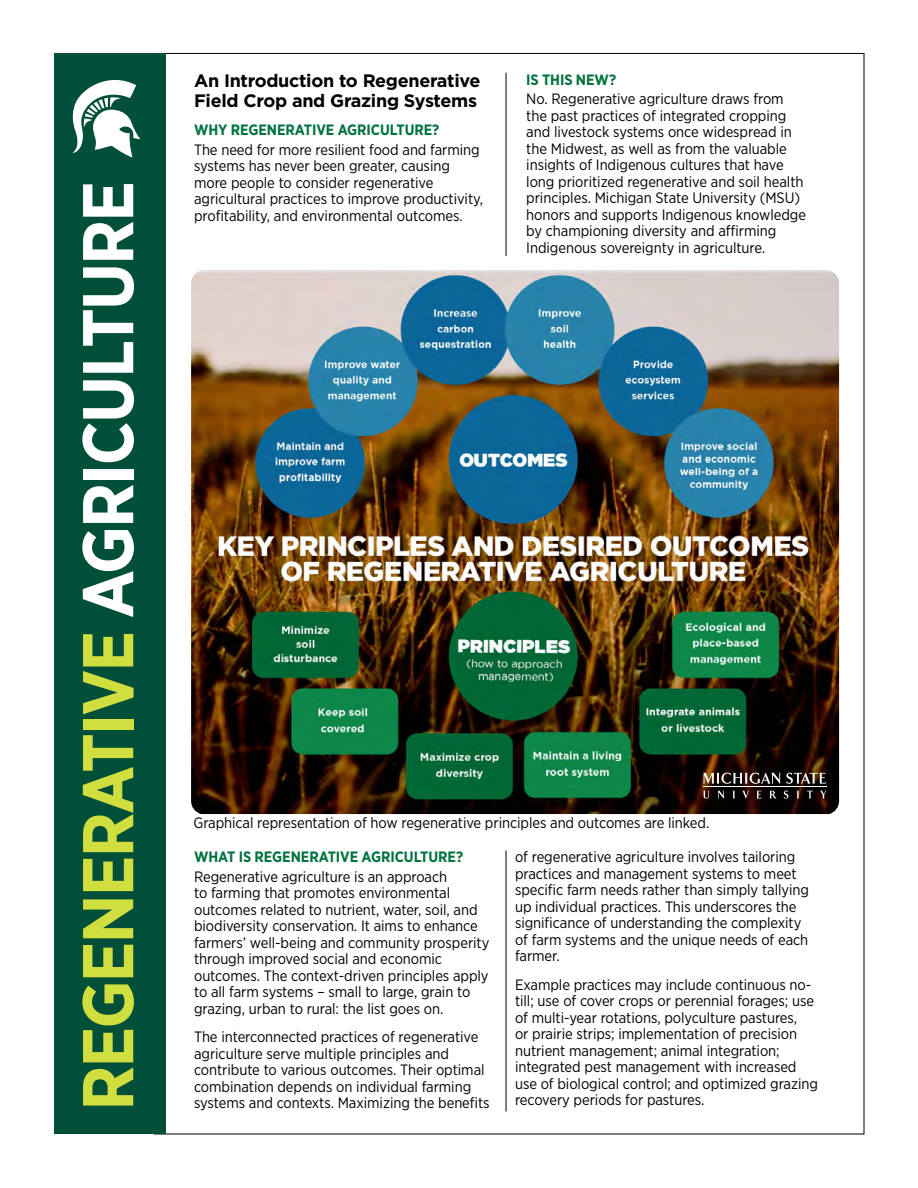
<style>
.page{position:relative;width:918px;height:1188px;background:#fff}
.page>*{position:absolute;margin:0;border:0;box-sizing:border-box;transform-origin:0 0}
.t1{font:700 71.7px "Gotham Narrow";letter-spacing:-.025em;color:#d1de3f}
.t2{font:700 18px/19.5px "Gotham";letter-spacing:-.015em;color:#000}
.t3{font:15px/16.5px "Gotham Narrow";letter-spacing:-.005em;color:#000}
.t4{font:700 15px "Gotham Narrow";letter-spacing:-.005em;color:#00723f}
.s1{color:#fff}
</style>
<div class="page">
<div style="left:54px;top:53px;width:111px;height:1081px;background:#004f39"></div>
<hr style="left:506px;top:850px;width:1px;height:262px;background:#000">
<hr style="left:506px;top:73px;width:1px;height:183px;background:#000">
<svg style="left:72px;top:79px;width:69px;height:78px"></svg>
<img style="left:191px;top:270px;width:648px;height:544px">
<svg style="left:703px;top:791px;width:6px;height:8px"></svg>
<svg style="left:717px;top:791px;width:7px;height:8px"></svg>
<svg style="left:733px;top:791px;width:2px;height:7px"></svg>
<svg style="left:742px;top:791px;width:7px;height:8px"></svg>
<svg style="left:757px;top:791px;width:5px;height:7px"></svg>
<svg style="left:770px;top:791px;width:7px;height:8px"></svg>
<svg style="left:784px;top:791px;width:4px;height:8px"></svg>
<svg style="left:797px;top:791px;width:2px;height:7px"></svg>
<svg style="left:807px;top:791px;width:6px;height:7px"></svg>
<svg style="left:820px;top:791px;width:7px;height:7px"></svg>
<svg style="left:703px;top:773px;width:123px;height:11px"></svg>
<hr style="left:703px;top:786px;width:123px;height:1px;background:#fff">
<p class="t1" style="left:62px;top:1111px;width:931px;rotate:-90deg">REGENERATIVE <span class="s1">AGRICULTURE</span></p>
<h4 class="t2" style="left:194px;top:71px;width:288px">An Introduction to Regenerative<br>Field Crop and Grazing Systems</h4>
<h5 class="t4" style="left:194px;top:120px;width:247px">WHY REGENERATIVE AGRICULTURE?</h5>
<p class="t3" style="left:194px;top:141px;width:290px">The need for more resilient food and farming systems has never been greater, causing more people to consider regenerative agricultural practices to improve productivity, proftability, and environmental outcomes.</p>
<h5 class="t4" style="left:526px;top:70px;width:91px">IS THIS NEW?</h5>
<p class="t3" style="left:526px;top:90px;width:281px">No. Regenerative agriculture draws from the past practices of integrated cropping and livestock systems once widespread in the Midwest, as well as from the valuable insights of Indigenous cultures that have long prioritized regenerative and soil health principles. Michigan State University (MSU) honors and supports Indigenous knowledge by championing diversity and afrming Indigenous sovereignty in agriculture.</p>
<p class="t3" style="left:193px;top:814px;width:517px">Graphical representation of how regenerative principles and outcomes are linked.</p>
<h5 class="t4" style="left:194px;top:848px;width:271px">WHAT IS REGENERATIVE AGRICULTURE?</h5>
<p class="t3" style="left:194px;top:868px;width:297px">Regenerative agriculture is an approach<br>to farming that promotes environmental outcomes related to nutrient, water, soil, and biodiversity conservation. It aims to enhance farmers’ well-being and community prosperity through improved social and economic outcomes. The context-driven principles apply to all farm systems – small to large, grain to grazing, urban to rural: the list goes on.</p>
<p class="t3" style="left:194px;top:1029px;width:297px">The interconnected practices of regenerative agriculture serve multiple principles and contribute to various outcomes. Their optimal combination depends on individual farming systems and contexts. Maximizing the benefts</p>
<p class="t3" style="left:515px;top:849px;width:296px">of regenerative agriculture involves tailoring practices and management systems to meet specifc farm needs rather than simply tallying up individual practices. This underscores the signifcance of understanding the complexity of farm systems and the unique needs of each farmer.</p>
<p class="t3" style="left:515px;top:976px;width:304px">Example practices may include continuous no&shy;till; use of cover crops or perennial forages; use of multi-year rotations, polyculture pastures,<br>or prairie strips; implementation of precision nutrient management; animal integration; integrated pest management with increased use of biological control; and optimized grazing recovery periods for pastures.</p>
</div>
